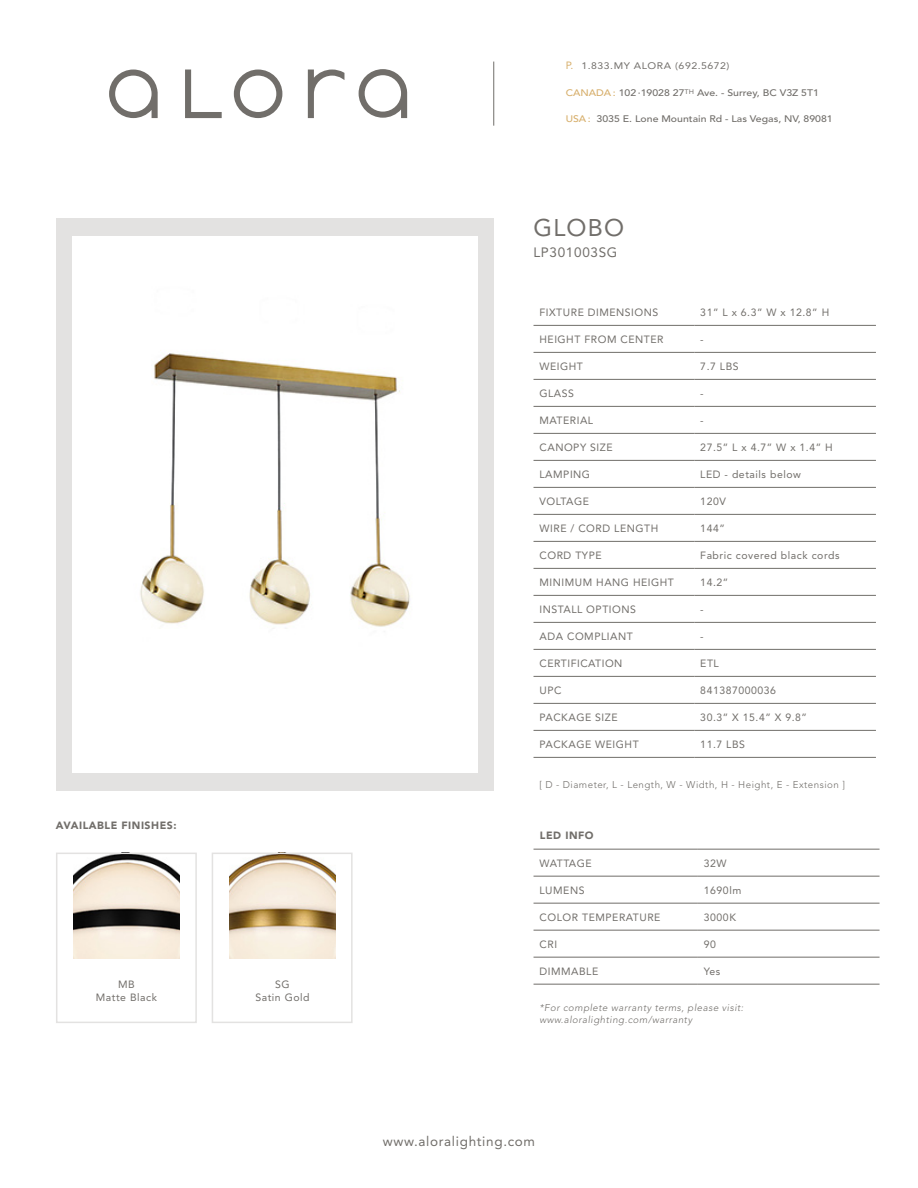
<style>
.page{position:relative;width:918px;height:1188px;background:#fff}
.page>*{position:absolute;margin:0;border:0;box-sizing:border-box;transform-origin:0 0}
.t1{font:24px "Avenir LT Std";letter-spacing:.05em;color:#716e6a}
.t2{font:13.5px "Avenir LT Std";letter-spacing:.05em;color:#716e6a}
.t3{font:10.5px/12.6px "Avenir LT Std";letter-spacing:.05em;color:#716e6a;text-align:center}
.t4{font:900 10.5px "Avenir LT Std";letter-spacing:.05em;color:#716e6a}
.t5{font:italic 300 9.75px/11.7px "Avenir LT Std";letter-spacing:.05em;color:#716e6a}
.t6{font:300 9.75px "Avenir LT Std";letter-spacing:.05em;color:#716e6a}
.t7{font:500 9.45px "Avenir LT Std";color:#716e6a;scale:1.11 1}
.t8{font:9.45px "Avenir LT Std";letter-spacing:.05em;color:#716e6a;scale:1.11 1}
.s1{font-size:10.5px;color:#d7af6c}
.s2{color:#d7af6c}
</style>
<div class="page">
<hr style="left:534px;top:325px;width:160px;height:1px;background:#716e6a">
<hr style="left:694px;top:325px;width:182px;height:1px;background:#716e6a">
<hr style="left:534px;top:352px;width:160px;height:1px;background:#716e6a">
<hr style="left:694px;top:352px;width:182px;height:1px;background:#716e6a">
<hr style="left:534px;top:379px;width:160px;height:1px;background:#716e6a">
<hr style="left:694px;top:379px;width:182px;height:1px;background:#716e6a">
<hr style="left:534px;top:406px;width:160px;height:1px;background:#716e6a">
<hr style="left:694px;top:406px;width:182px;height:1px;background:#716e6a">
<hr style="left:534px;top:433px;width:160px;height:1px;background:#716e6a">
<hr style="left:694px;top:433px;width:182px;height:1px;background:#716e6a">
<hr style="left:534px;top:460px;width:160px;height:1px;background:#716e6a">
<hr style="left:694px;top:460px;width:182px;height:1px;background:#716e6a">
<hr style="left:534px;top:487px;width:160px;height:1px;background:#716e6a">
<hr style="left:694px;top:487px;width:182px;height:1px;background:#716e6a">
<hr style="left:534px;top:514px;width:160px;height:1px;background:#716e6a">
<hr style="left:694px;top:514px;width:182px;height:1px;background:#716e6a">
<hr style="left:534px;top:541px;width:160px;height:1px;background:#716e6a">
<hr style="left:694px;top:541px;width:182px;height:1px;background:#716e6a">
<hr style="left:534px;top:568px;width:160px;height:1px;background:#716e6a">
<hr style="left:694px;top:568px;width:182px;height:1px;background:#716e6a">
<hr style="left:534px;top:595px;width:160px;height:1px;background:#716e6a">
<hr style="left:694px;top:595px;width:182px;height:1px;background:#716e6a">
<hr style="left:534px;top:622px;width:160px;height:1px;background:#716e6a">
<hr style="left:694px;top:622px;width:182px;height:1px;background:#716e6a">
<hr style="left:534px;top:649px;width:160px;height:1px;background:#716e6a">
<hr style="left:694px;top:649px;width:182px;height:1px;background:#716e6a">
<hr style="left:534px;top:676px;width:160px;height:1px;background:#716e6a">
<hr style="left:694px;top:676px;width:182px;height:1px;background:#716e6a">
<hr style="left:534px;top:703px;width:160px;height:1px;background:#716e6a">
<hr style="left:694px;top:703px;width:182px;height:1px;background:#716e6a">
<hr style="left:534px;top:730px;width:160px;height:1px;background:#716e6a">
<hr style="left:694px;top:730px;width:182px;height:1px;background:#716e6a">
<hr style="left:534px;top:757px;width:160px;height:1px;background:#716e6a">
<hr style="left:694px;top:757px;width:182px;height:1px;background:#716e6a">
<svg style="left:234px;top:70px;width:48px;height:48px"></svg>
<svg style="left:185px;top:70px;width:37px;height:48px"></svg>
<svg style="left:109px;top:70px;width:49px;height:48px"></svg>
<svg style="left:308px;top:70px;width:36px;height:48px"></svg>
<svg style="left:359px;top:69px;width:48px;height:49px"></svg>
<div style="left:56px;top:218px;width:438px;height:573px;background:#e3e2e1"></div>
<img style="left:72px;top:236px;width:405px;height:537px">
<hr style="left:493px;top:62px;width:1px;height:64px;background:#716e6a">
<hr style="left:534px;top:849px;width:164px;height:1px;background:#716e6a">
<hr style="left:698px;top:849px;width:182px;height:1px;background:#716e6a">
<hr style="left:534px;top:876px;width:164px;height:1px;background:#716e6a">
<hr style="left:698px;top:876px;width:182px;height:1px;background:#716e6a">
<hr style="left:534px;top:903px;width:164px;height:1px;background:#716e6a">
<hr style="left:698px;top:903px;width:182px;height:1px;background:#716e6a">
<hr style="left:534px;top:930px;width:164px;height:1px;background:#716e6a">
<hr style="left:698px;top:930px;width:182px;height:1px;background:#716e6a">
<hr style="left:534px;top:957px;width:164px;height:1px;background:#716e6a">
<hr style="left:698px;top:957px;width:182px;height:1px;background:#716e6a">
<hr style="left:534px;top:984px;width:164px;height:1px;background:#716e6a">
<hr style="left:698px;top:984px;width:182px;height:1px;background:#716e6a">
<img style="left:73px;top:856px;width:106px;height:103px">
<img style="left:230px;top:856px;width:105px;height:103px">
<div style="left:56px;top:853px;width:141px;height:170px;border:2px solid #e3e2e1"></div>
<div style="left:212px;top:853px;width:141px;height:170px;border:2px solid #e3e2e1"></div>
<p class="t4" style="left:56px;top:819px;width:122px">AVAILABLE FINISHES:</p>
<p class="t3" style="left:96px;top:979px;width:63px">MB<br>Matte Black</p>
<p class="t3" style="left:255px;top:979px;width:56px">SG<br>Satin Gold</p>
<p class="t8" style="left:566px;top:60px;width:149px"><span class="s1">P.</span> 1.833.MY ALORA (692.5672)</p>
<p class="t7" style="left:566px;top:87px;width:230px"><span class="s2">CANADA :</span> 102 ∙19028 27<sup>th</sup> Ave. - Surrey, BC V3Z 5T1</p>
<p class="t7" style="left:566px;top:113px;width:242px"><span class="s2">USA :</span> 3035 E. Lone Mountain Rd - Las Vegas, NV, 89081</p>
<h1 class="t1" style="left:534px;top:214px;width:92px">GLOBO</h1>
<p class="t2" style="left:534px;top:245px;width:85px">LP301003SG</p>
<p class="t3" style="left:540px;top:306px;width:120px">FIXTURE DIMENSIONS</p>
<p class="t3" style="left:700px;top:306px;width:131px">31” L x 6.3” W x 12.8” H</p>
<p class="t3" style="left:540px;top:333px;width:126px">HEIGHT FROM CENTER</p>
<p class="t3" style="left:700px;top:333px;width:5px">-</p>
<p class="t3" style="left:540px;top:360px;width:45px">WEIGHT</p>
<p class="t3" style="left:700px;top:360px;width:40px">7.7 LBS</p>
<p class="t3" style="left:540px;top:387px;width:36px">GLASS</p>
<p class="t3" style="left:700px;top:387px;width:5px">-</p>
<p class="t3" style="left:540px;top:414px;width:55px">MATERIAL</p>
<p class="t3" style="left:700px;top:414px;width:5px">-</p>
<p class="t3" style="left:540px;top:441px;width:75px">CANOPY SIZE</p>
<p class="t3" style="left:700px;top:441px;width:134px">27.5” L x 4.7” W x 1.4” H</p>
<p class="t3" style="left:540px;top:468px;width:52px">LAMPING</p>
<p class="t3" style="left:700px;top:468px;width:102px">LED - details below</p>
<p class="t3" style="left:540px;top:495px;width:51px">VOLTAGE</p>
<p class="t3" style="left:700px;top:495px;width:27px">120V</p>
<p class="t3" style="left:540px;top:522px;width:120px">WIRE / CORD LENGTH</p>
<p class="t3" style="left:700px;top:522px;width:26px">144”</p>
<p class="t3" style="left:540px;top:549px;width:64px">CORD TYPE</p>
<p class="t3" style="left:700px;top:549px;width:141px">Fabric covered black cords</p>
<p class="t3" style="left:540px;top:576px;width:136px">MINIMUM HANG HEIGHT</p>
<p class="t3" style="left:700px;top:576px;width:29px">14.2”</p>
<p class="t3" style="left:540px;top:603px;width:98px">INSTALL OPTIONS</p>
<p class="t3" style="left:700px;top:603px;width:5px">-</p>
<p class="t3" style="left:540px;top:630px;width:95px">ADA COMPLIANT</p>
<p class="t3" style="left:700px;top:630px;width:5px">-</p>
<p class="t3" style="left:540px;top:657px;width:84px">CERTIFICATION</p>
<p class="t3" style="left:700px;top:657px;width:20px">ETL</p>
<p class="t3" style="left:540px;top:684px;width:24px">UPC</p>
<p class="t3" style="left:700px;top:684px;width:77px">841387000036</p>
<p class="t3" style="left:540px;top:711px;width:80px">PACKAGE SIZE</p>
<p class="t3" style="left:700px;top:711px;width:108px">30.3” X 15.4” X 9.8”</p>
<p class="t3" style="left:540px;top:738px;width:101px">PACKAGE WEIGHT</p>
<p class="t3" style="left:700px;top:738px;width:46px">11.7 LBS</p>
<p class="t6" style="left:539px;top:779px;width:307px">[ D - Diameter, L - Length, W - Width, H - Height, E - Extension ]</p>
<p class="t4" style="left:540px;top:829px;width:55px">LED INFO</p>
<p class="t3" style="left:540px;top:857px;width:54px">WATTAGE</p>
<p class="t3" style="left:704px;top:857px;width:24px">32W</p>
<p class="t3" style="left:540px;top:884px;width:47px">LUMENS</p>
<p class="t3" style="left:704px;top:884px;width:39px">1690lm</p>
<p class="t3" style="left:540px;top:911px;width:123px">COLOR TEMPERATURE</p>
<p class="t3" style="left:704px;top:911px;width:34px">3000K</p>
<p class="t3" style="left:540px;top:938px;width:19px">CRI</p>
<p class="t3" style="left:704px;top:938px;width:14px">90</p>
<p class="t3" style="left:540px;top:965px;width:60px">DIMMABLE</p>
<p class="t3" style="left:704px;top:965px;width:18px">Yes</p>
<p class="t5" style="left:539px;top:1002px;width:206px">*For complete warranty terms, please visit: www.aloralighting.com/warranty</p>
<p class="t2" style="left:383px;top:1134px;width:154px">www.aloralighting.com</p>
</div>
